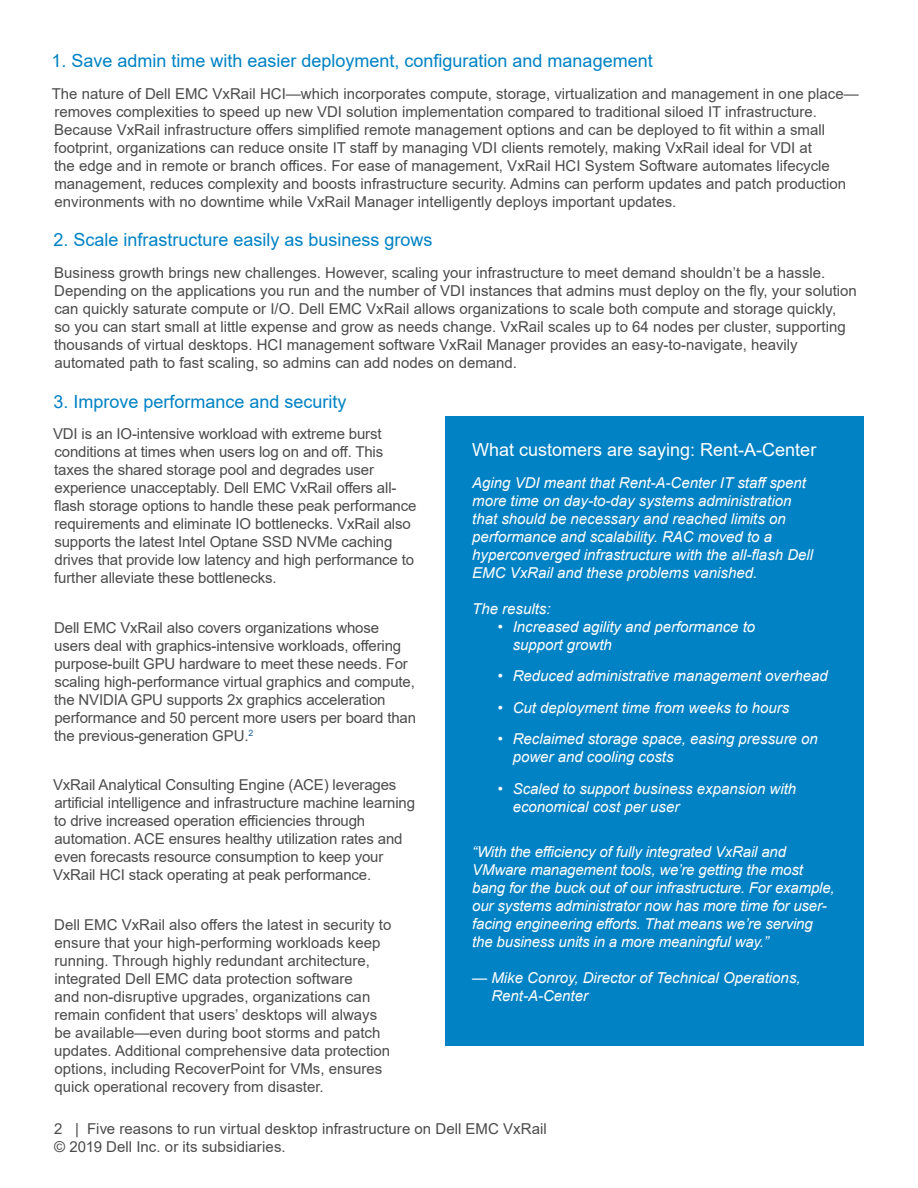
<style>
.page{position:relative;width:918px;height:1188px;background:#fff}
.page>*{position:absolute;margin:0;border:0;box-sizing:border-box;transform-origin:0 0}
.t1{font:18px "Arial";color:#0082c4}
.t2{font:18px "Arial";color:#fff}
.t3{font:15px/18px "Arial";color:#4b4b4d}
.t4{font:italic 15px/18px "Arial";color:#fff}
</style>
<div class="page">
<div style="left:445px;top:416px;width:419px;height:630px;background:#0082c4"></div>
<p class="t1" style="left:51px;top:48px;width:603px">1. Save admin time with easier deployment, configuration and management</p>
<p class="t3" style="left:52px;top:84px;width:808px">The nature of Dell EMC VxRail HCI—which incorporates compute, storage, virtualization and management in one place— removes complexities to speed up new VDI solution implementation compared to traditional siloed IT infrastructure.<br>Because VxRail infrastructure offers simplified remote management options and can be deployed to fit within a small footprint, organizations can reduce onsite IT staff by managing VDI clients remotely, making VxRail ideal for VDI at<br>the edge and in remote or branch offices. For ease of management, VxRail HCI System Software automates lifecycle management, reduces complexity and boosts infrastructure security. Admins can perform updates and patch production environments with no downtime while VxRail Manager intelligently deploys important updates.</p>
<p class="t1" style="left:53px;top:228px;width:381px">2. Scale infrastructure easily as business grows</p>
<p class="t3" style="left:54px;top:263px;width:804px">Business growth brings new challenges. However, scaling your infrastructure to meet demand shouldn’t be a hassle.<br>Depending on the applications you run and the number of VDI instances that admins must deploy on the fly, your solution can quickly saturate compute or I/O. Dell EMC VxRail allows organizations to scale both compute and storage quickly,<br>so you can start small at little expense and grow as needs change. VxRail scales up to 64 nodes per cluster, supporting thousands of virtual desktops. HCI management software VxRail Manager provides an easy-to-navigate, heavily automated path to fast scaling, so admins can add nodes on demand.</p>
<p class="t1" style="left:53px;top:389px;width:295px">3. Improve performance and security</p>
<p class="t3" style="left:53px;top:425px;width:365px">VDI is an IO-intensive workload with extreme burst conditions at times when users log on and off. This taxes the shared storage pool and degrades user experience unacceptably. Dell EMC VxRail offers all&shy;flash storage options to handle these peak performance requirements and eliminate IO bottlenecks. VxRail also supports the latest Intel Optane SSD NVMe caching drives that provide low latency and high performance to further alleviate these bottlenecks.</p>
<p class="t3" style="left:54px;top:618px;width:363px">Dell EMC VxRail also covers organizations whose users deal with graphics-intensive workloads, offering purpose-built GPU hardware to meet these needs. For scaling high-performance virtual graphics and compute, the NVIDIA GPU supports 2x graphics acceleration performance and 50 percent more users per board than the previous-generation GPU.<sup>2</sup></p>
<p class="t3" style="left:53px;top:776px;width:364px">VxRail Analytical Consulting Engine (ACE) leverages artificial intelligence and infrastructure machine learning to drive increased operation efficiencies through automation. ACE ensures healthy utilization rates and even forecasts resource consumption to keep your VxRail HCI stack operating at peak performance.</p>
<p class="t3" style="left:54px;top:915px;width:339px">Dell EMC VxRail also offers the latest in security to ensure that your high-performing workloads keep running. Through highly redundant architecture, integrated Dell EMC data protection software<br>and non-disruptive upgrades, organizations can remain confident that users’ desktops will always be available—even during boot storms and patch updates. Additional comprehensive data protection options, including RecoverPoint for VMs, ensures quick operational recovery from disaster.</p>
<p class="t2" style="left:472px;top:437px;width:346px">What customers are saying: Rent-A-Center</p>
<p class="t4" style="left:472px;top:474px;width:342px">Aging VDI meant that Rent-A-Center IT staff spent more time on day-to-day systems administration that should be necessary and reached limits on performance and scalability. RAC moved to a hyperconverged infrastructure with the all-flash Dell EMC VxRail and these problems vanished.</p>
<p class="t4" style="left:472px;top:600px;width:80px">The results:</p>
<p class="t4" style="left:513px;top:618px;width:244px;text-indent:-15px">• Increased agility and performance to support growth</p>
<p class="t4" style="left:498px;top:667px;width:332px">• Reduced administrative management overhead</p>
<p class="t4" style="left:498px;top:699px;width:293px">• Cut deployment time from weeks to hours</p>
<p class="t4" style="left:513px;top:730px;width:307px;text-indent:-15px">• Reclaimed storage space, easing pressure on power and cooling costs</p>
<p class="t4" style="left:513px;top:780px;width:285px;text-indent:-15px">• Scaled to support business expansion with economical cost per user</p>
<p class="t4" style="left:472px;top:843px;width:364px">“With the efficiency of fully integrated VxRail and VMware management tools, we’re getting the most bang for the buck out of our infrastructure. For example, our systems administrator now has more time for user&shy;facing engineering efforts. That means we’re serving the business units in a more meaningful way.”</p>
<p class="t4" style="left:491px;top:969px;width:311px;text-indent:-19px">— Mike Conroy, Director of Technical Operations,<br>Rent-A-Center</p>
<p class="t3" style="left:54px;top:1120px;width:494px">2 | Five reasons to run virtual desktop infrastructure on Dell EMC VxRail © 2019 Dell Inc. or its subsidiaries.</p>
</div>
